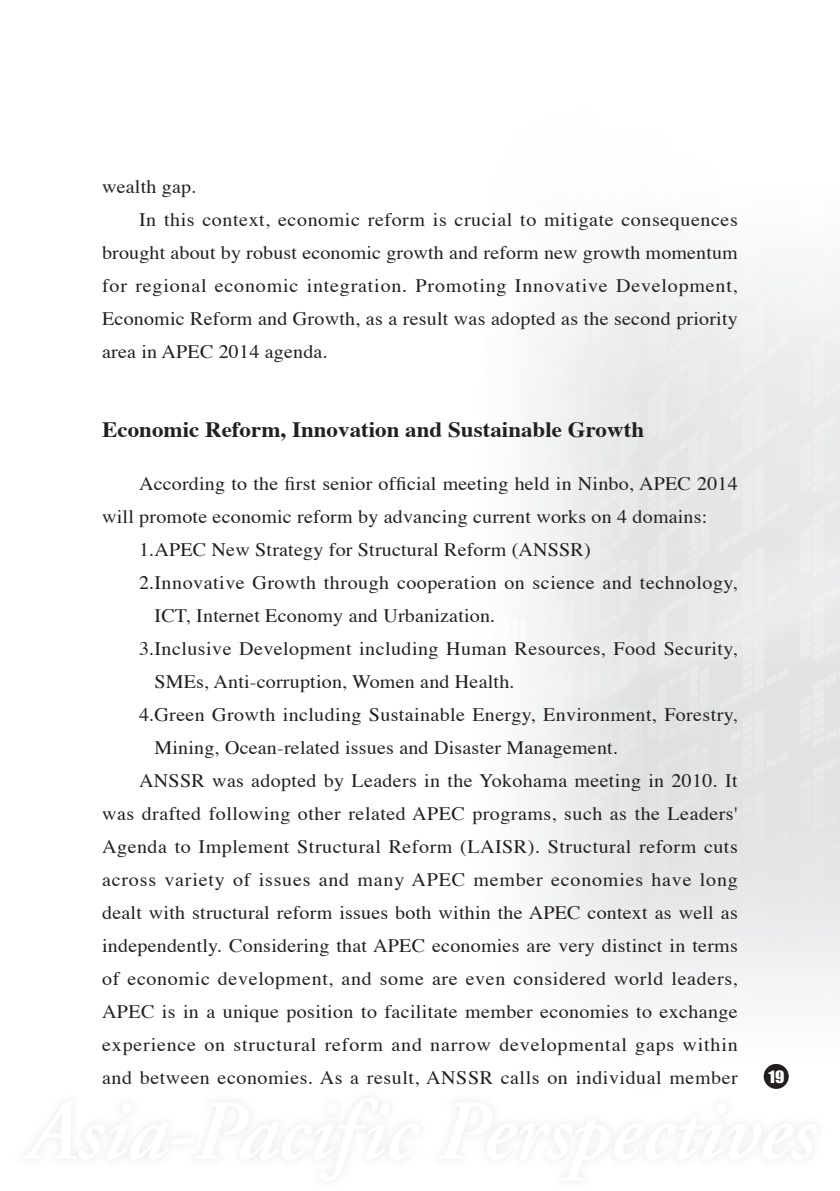
<style>
.page{position:relative;width:840px;height:1191px;background:#fff}
.page>*{position:absolute;margin:0;border:0;box-sizing:border-box;transform-origin:0 0}
.t1{font:700 21.8px "Times";color:#231f20;scale:1.05 1}
.t2{font:19px "Times";letter-spacing:.02em;color:#231f20;scale:1.05 1}
.t3{font:19px "Times";letter-spacing:.04em;color:#231f20;scale:1.05 1}
.t4{font:15.6px "Impact";color:#fff;scale:1.1 1}
</style>
<div class="page">
<img style="left:527px;top:254px;width:312px;height:833px">
<img style="left:27px;top:1087px;width:785px;height:90px">
<div style="left:763px;top:1064px;width:25px;height:25px;background:#231f20;border-radius:50%"></div>
<p class="t2" style="left:102px;top:168px;width:91px">wealth gap.</p>
<p class="t2" style="left:139px;top:201px;width:571px">In this context, economic reform is crucial to mitigate consequences</p>
<p class="t2" style="left:102px;top:234px;width:606px">brought about by robust economic growth and reform new growth momentum</p>
<p class="t3" style="left:102px;top:267px;width:606px">for regional economic integration. Promoting Innovative Development,</p>
<p class="t2" style="left:102px;top:300px;width:606px">Economic Reform and Growth, as a result was adopted as the second priority</p>
<p class="t2" style="left:102px;top:333px;width:216px">area in APEC 2014 agenda.</p>
<p class="t1" style="left:102px;top:408px;width:517px">Economic Reform, Innovation and Sustainable Growth</p>
<p class="t2" style="left:139px;top:465px;width:571px">According to the first senior official meeting held in Ninbo, APEC 2014</p>
<p class="t2" style="left:102px;top:498px;width:577px">will promote economic reform by advancing current works on 4 domains:</p>
<p class="t2" style="left:139px;top:531px;width:431px">1.APEC New Strategy for Structural Reform (ANSSR)</p>
<p class="t2" style="left:139px;top:564px;width:571px">2.Innovative Growth through cooperation on science and technology,</p>
<p class="t2" style="left:154px;top:597px;width:326px">ICT, Internet Economy and Urbanization.</p>
<p class="t2" style="left:139px;top:630px;width:571px">3.Inclusive Development including Human Resources, Food Security,</p>
<p class="t2" style="left:154px;top:663px;width:344px">SMEs, Anti-corruption, Women and Health.</p>
<p class="t2" style="left:139px;top:696px;width:571px">4.Green Growth including Sustainable Energy, Environment, Forestry,</p>
<p class="t2" style="left:154px;top:729px;width:442px">Mining, Ocean-related issues and Disaster Management.</p>
<p class="t2" style="left:139px;top:762px;width:571px">ANSSR was adopted by Leaders in the Yokohama meeting in 2010. It</p>
<p class="t2" style="left:102px;top:795px;width:606px">was drafted following other related APEC programs, such as the Leaders'</p>
<p class="t2" style="left:102px;top:828px;width:606px">Agenda to Implement Structural Reform (LAISR). Structural reform cuts</p>
<p class="t3" style="left:102px;top:861px;width:606px">across variety of issues and many APEC member economies have long</p>
<p class="t2" style="left:102px;top:894px;width:606px">dealt with structural reform issues both within the APEC context as well as</p>
<p class="t2" style="left:102px;top:927px;width:606px">independently. Considering that APEC economies are very distinct in terms</p>
<p class="t2" style="left:102px;top:960px;width:606px">of economic development, and some are even considered world leaders,</p>
<p class="t2" style="left:102px;top:993px;width:606px">APEC is in a unique position to facilitate member economies to exchange</p>
<p class="t3" style="left:102px;top:1026px;width:606px">experience on structural reform and narrow developmental gaps within</p>
<p class="t2" style="left:102px;top:1059px;width:606px">and between economies. As a result, ANSSR calls on individual member</p>
<p class="t4" style="left:768px;top:1066px;width:15px">19</p>
</div>
